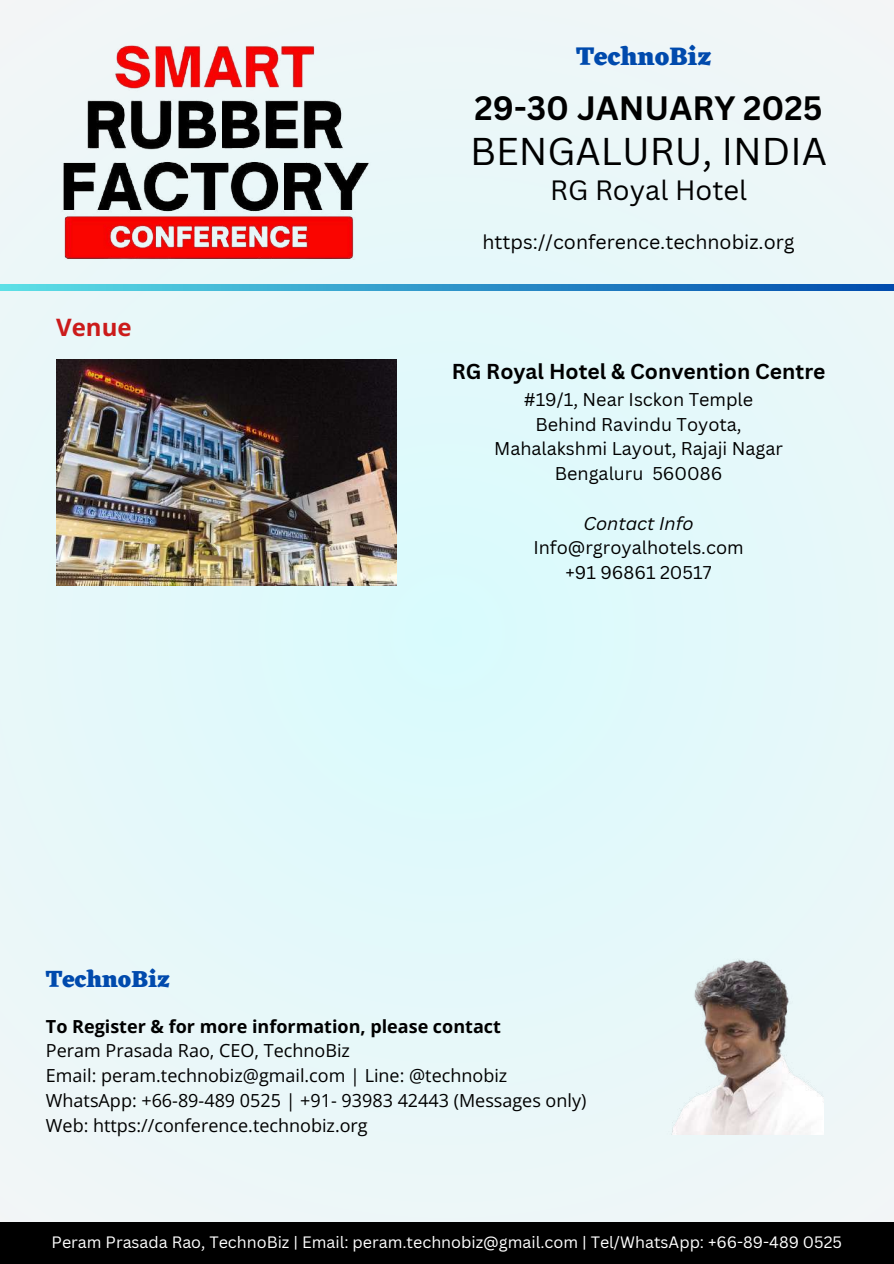
<style>
.page{position:relative;width:894px;height:1264px;background:#fff}
.page>*{position:absolute;margin:0;border:0;box-sizing:border-box;transform-origin:0 0}
.t1{font:37.65px "Canva Sans";color:#000}
.t2{font:700 32.85px "Canva Sans";color:#000}
.t3{font:27.15px "Canva Sans";color:#000}
.t4{font:800 26.1px "Eczar";color:#004aad}
.t5{font:800 24px "Eczar";color:#004aad}
.t6{font:700 24px "Open Sans";color:#cb1b1b}
.t7{font:700 21px "Canva Sans";color:#000}
.t8{font:19.5px "Canva Sans";color:#000}
.t9{font:18px/24.8px "Open Sans";color:#000}
.t10{font:18px/24.8px "Canva Sans";color:#000;text-align:center}
.t11{font:700 18px "Open Sans";color:#000}
.t12{font:italic 18px "Canva Sans";color:#000}
.t13{font:16.05px "Canva Sans";color:#fff}
</style>
<div class="page">
<div style="left:0;top:0;width:893px;height:1263px;background:#e7f8f9"></div>
<img style="left:54px;top:38px;width:315px;height:222px">
<svg style="left:0;top:284px;width:893px;height:6px;background:#2e95c9"></svg>
<img style="left:56px;top:359px;width:340px;height:227px">
<img style="left:672px;top:959px;width:150px;height:175px">
<div style="left:0;top:1221px;width:893px;height:42px;background:#000"></div>
<h3 class="t6" style="left:56px;top:310px;width:77px">Venue</h3>
<h3 class="t5" style="left:46px;top:965px;width:126px">TechnoBiz</h3>
<h3 class="t4" style="left:576px;top:40px;width:137px">TechnoBiz</h3>
<h2 class="t2" style="left:474px;top:85px;width:349px">29-30 JANUARY 2025</h2>
<h1 class="t1" style="left:470px;top:125px;width:358px">BENGALURU, INDIA</h1>
<h3 class="t3" style="left:550px;top:171px;width:198px">RG Royal Hotel</h3>
<p class="t8" style="left:482px;top:228px;width:313px">https://conference.technobiz.org</p>
<p class="t7" style="left:451px;top:356px;width:375px">RG Royal Hotel &amp; Convention Centre</p>
<p class="t10" style="left:494px;top:386px;width:290px">#19/1, Near Isckon Temple<br>Behind Ravindu Toyota,<br>Mahalakshmi Layout, Rajaji Nagar<br>Bengaluru 560086</p>
<p class="t12" style="left:583px;top:510px;width:112px">Contact Info</p>
<p class="t10" style="left:533px;top:535px;width:212px">Info@rgroyalhotels.com +91 96861 20517</p>
<p class="t11" style="left:46px;top:1013px;width:456px">To Register &amp; for more information, please contact</p>
<p class="t9" style="left:46px;top:1037px;width:541px">Peram Prasada Rao, CEO, TechnoBiz<br>Email: peram.technobiz@gmail.com | Line: @technobiz WhatsApp: +66-89-489 0525 | +91- 93983 42443 (Messages only)<br>Web: https://conference.technobiz.org</p>
<p class="t13" style="left:52px;top:1230px;width:791px">Peram Prasada Rao, TechnoBiz | Email: peram.technobiz@gmail.com | Tel/WhatsApp: +66-89-489 0525</p>
</div>
